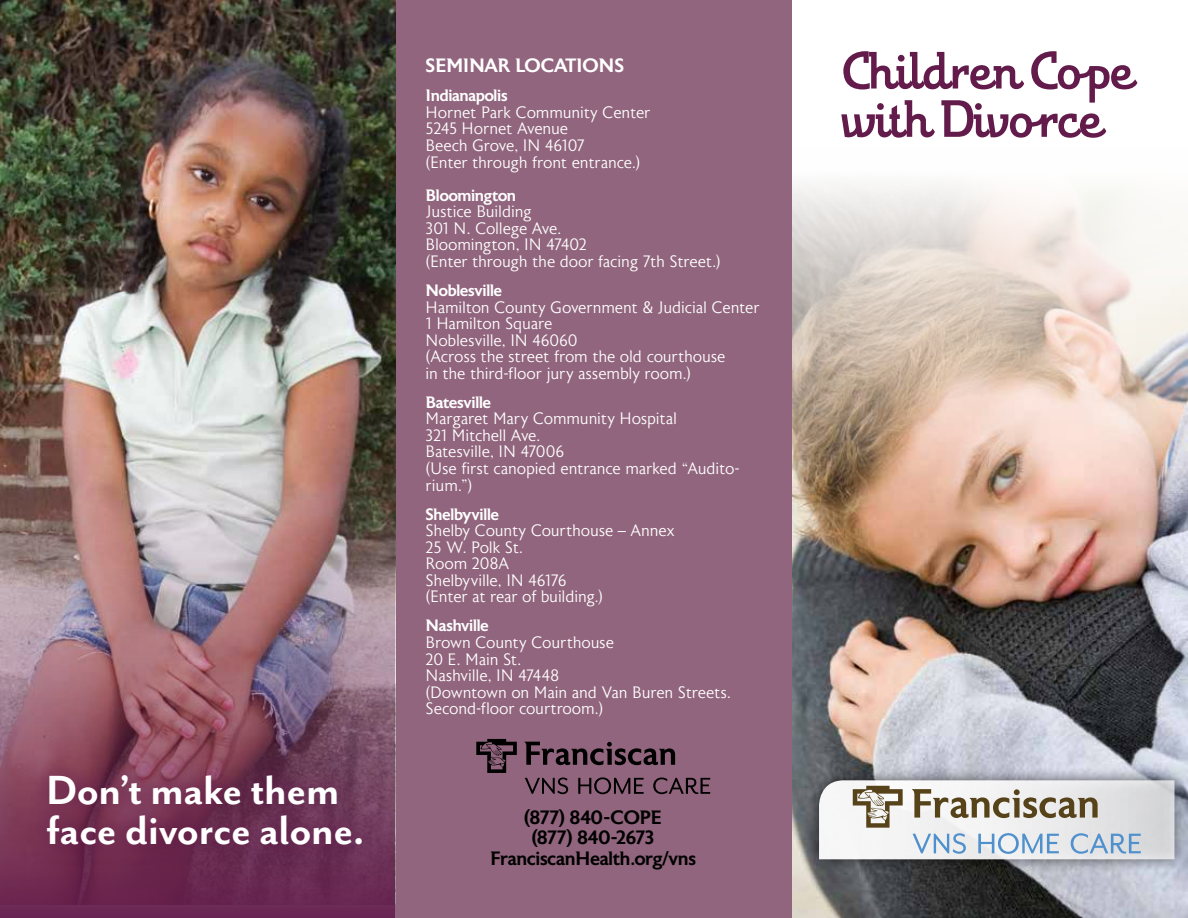
<style>
.page{position:relative;width:1188px;height:918px;background:#fff}
.page>*{position:absolute;margin:0;border:0;box-sizing:border-box;transform-origin:0 0}
.t1{font:51px/48.3px "Theorem";letter-spacing:.03em;color:#621b4b}
.t2{font:700 46.95px/40px "Mr Eaves San OT";letter-spacing:-.01em;color:#fff}
.t3{font:500 19.35px/20.7px "Astoria";letter-spacing:-.015em;color:#000;text-align:center}
.t4{font:500 19.35px "Astoria";letter-spacing:-.015em;color:#fff}
.t5{font:300 16.5px/16.5px "Astoria";letter-spacing:-.02em;color:#fff}
.t6{font:500 16.5px "Astoria";letter-spacing:-.02em;color:#fff}
</style>
<div class="page">
<img style="left:792px;top:184px;width:396px;height:734px">
<div style="left:395px;top:0;width:397px;height:918px;background:#91657d"></div>
<img style="left:0;top:0;width:395px;height:382px">
<img style="left:0;top:382px;width:395px;height:536px">
<div style="left:26px;top:753px;width:357px;height:114px;background:#621b4b;opacity:.55"></div>
<div style="left:805px;top:766px;width:383px;height:107px;background:#000;opacity:.65"></div>
<svg style="left:819px;top:780px;width:355px;height:79px"></svg>
<svg style="left:476px;top:739px;width:41px;height:34px"></svg>
<svg style="left:525px;top:742px;width:150px;height:23px"></svg>
<svg style="left:525px;top:778px;width:43px;height:16px"></svg>
<svg style="left:578px;top:777px;width:66px;height:17px"></svg>
<svg style="left:653px;top:778px;width:57px;height:16px"></svg>
<h2 class="t2" style="left:46px;top:770px;width:320px">Don’t make them face divorce alone.</h2>
<p class="t4" style="left:426px;top:55px;width:200px">SEMINAR LOCATIONS</p>
<p class="t6" style="left:426px;top:87px;width:84px">Indianapolis</p>
<p class="t5" style="left:426px;top:105px;width:227px">Hornet Park Community Center<br>5245 Hornet Avenue<br>Beech Grove, IN 46107<br>(Enter through front entrance.)</p>
<p class="t6" style="left:426px;top:186px;width:92px">Bloomington</p>
<p class="t5" style="left:426px;top:204px;width:297px">Justice Building<br>301 N. College Ave.<br>Bloomington, IN 47402<br>(Enter through the door facing 7th Street.)</p>
<p class="t6" style="left:426px;top:281px;width:78px">Noblesville</p>
<p class="t5" style="left:426px;top:299px;width:336px">Hamilton County Government &amp; Judicial Center 1 Hamilton Square<br>Noblesville, IN 46060<br>(Across the street from the old courthouse<br>in the third-floor jury assembly room.)</p>
<p class="t6" style="left:426px;top:393px;width:67px">Batesville</p>
<p class="t5" style="left:426px;top:411px;width:316px">Margaret Mary Community Hospital<br>321 Mitchell Ave.<br>Batesville, IN 47006<br>(Use first canopied entrance marked “Audito&shy;rium.”)</p>
<p class="t6" style="left:426px;top:505px;width:75px">Shelbyville</p>
<p class="t5" style="left:426px;top:523px;width:251px">Shelby County Courthouse – Annex<br>25 W. Polk St.<br>Room 208A<br>Shelbyville, IN 46176<br>(Enter at rear of building.)</p>
<p class="t6" style="left:426px;top:617px;width:65px">Nashville</p>
<p class="t5" style="left:426px;top:635px;width:307px">Brown County Courthouse<br>20 E. Main St.<br>Nashville, IN 47448<br>(Downtown on Main and Van Buren Streets.<br>Second-floor courtroom.)</p>
<p class="t3" style="left:490px;top:807px;width:207px">(877) 840-COPE<br>(877) 840-2673<br>FranciscanHealth.org/vns</p>
<h1 class="t1" style="left:843px;top:48px;width:293px">Children Cope with Divorce</h1>
</div>
